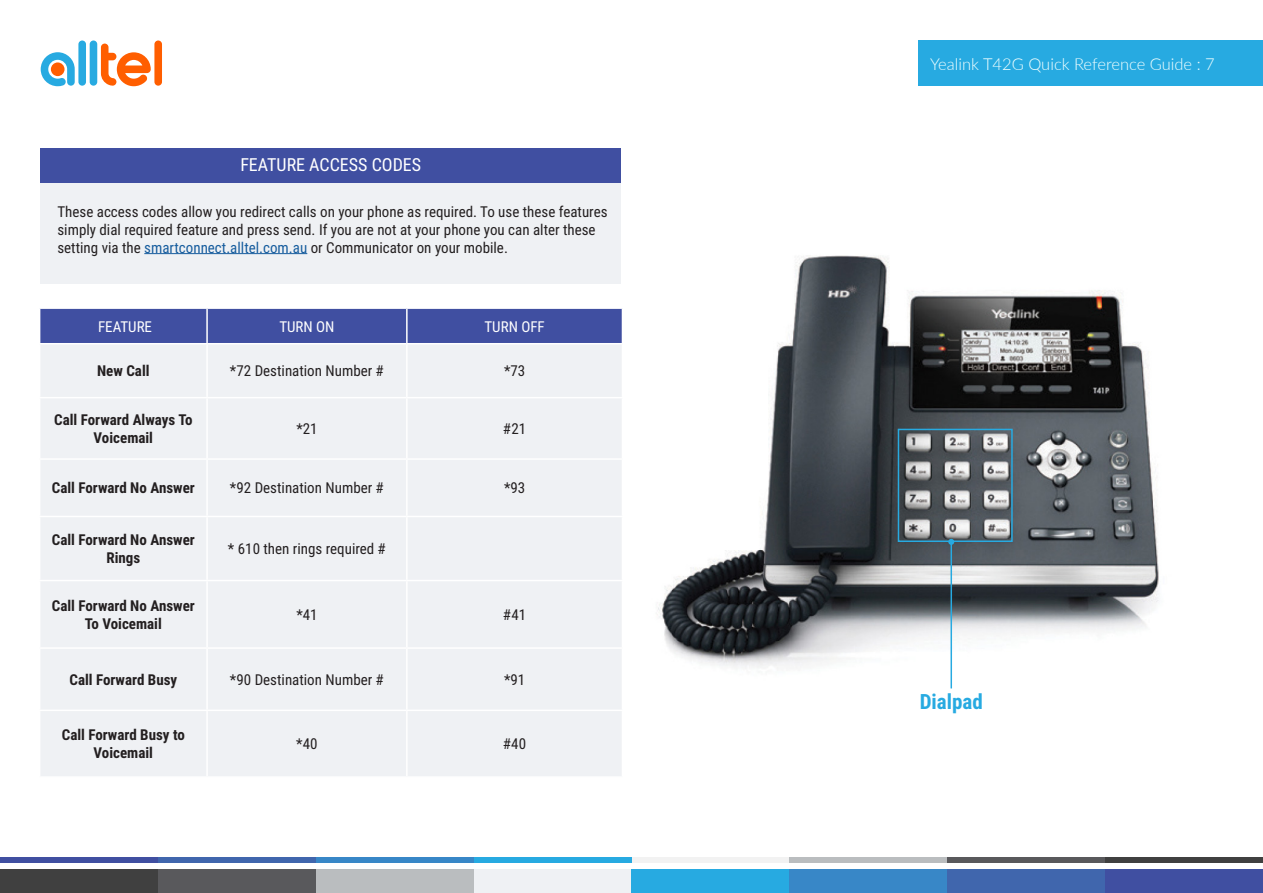
<style>
.page{position:relative;width:1263px;height:893px;background:#fff}
.page>*{position:absolute;margin:0;border:0;box-sizing:border-box;transform-origin:0 0}
.t1{font:700 21px "Roboto Condensed";color:#27aae1}
.t2{font:18px "Roboto Condensed";color:#fff}
.t3{font:300 16.5px "Lato";color:#f2ffff}
.t4{font:15px/18px "Roboto Condensed";color:#231f20}
.t5{font:700 15px/18px "Roboto Condensed";color:#231f20;text-align:center}
.t6{font:15px "Roboto Condensed";color:#fff}
.s1{color:#175d9e}
</style>
<div class="page">
<div style="left:154px;top:41px;width:8px;height:45px;background:#ff5e00;border-radius:4px"></div>
<div style="left:90px;top:41px;width:7px;height:45px;background:#27aae1;border-radius:4px"></div>
<div style="left:78px;top:41px;width:8px;height:45px;background:#27aae1;border-radius:4px"></div>
<svg style="left:41px;top:52px;width:34px;height:34px"></svg>
<svg style="left:101px;top:44px;width:50px;height:42px"></svg>
<div style="left:0;top:869px;width:158px;height:24px;background:#404040"></div>
<div style="left:158px;top:869px;width:158px;height:24px;background:#59595c"></div>
<div style="left:316px;top:869px;width:158px;height:24px;background:#babdbf"></div>
<div style="left:474px;top:869px;width:157px;height:24px;background:#eff1f4"></div>
<div style="left:1105px;top:869px;width:158px;height:24px;background:#404fa1"></div>
<div style="left:947px;top:869px;width:158px;height:24px;background:#4066ad"></div>
<div style="left:789px;top:869px;width:158px;height:24px;background:#3887c7"></div>
<div style="left:631px;top:869px;width:158px;height:24px;background:#27aae1"></div>
<div style="left:1105px;top:857px;width:158px;height:6px;background:#404040"></div>
<div style="left:947px;top:857px;width:158px;height:6px;background:#59595c"></div>
<div style="left:789px;top:857px;width:158px;height:6px;background:#babdbf"></div>
<div style="left:631px;top:857px;width:158px;height:6px;background:#f2f2f2"></div>
<div style="left:0;top:857px;width:158px;height:6px;background:#404fa1"></div>
<div style="left:158px;top:857px;width:158px;height:6px;background:#4066ad"></div>
<div style="left:316px;top:857px;width:158px;height:6px;background:#3887c7"></div>
<div style="left:474px;top:857px;width:157px;height:6px;background:#27aae1"></div>
<div style="left:816px;top:40px;width:447px;height:46px;background:#27aae1"></div>
<img style="left:657px;top:255px;width:502px;height:434px">
<div style="left:345px;top:31px;width:573px;height:68px;background:#fff"></div>
<div style="left:40px;top:148px;width:581px;height:35px;background:#404fa1"></div>
<div style="left:40px;top:183px;width:581px;height:101px;background:#eff1f4"></div>
<hr style="left:144px;top:253px;width:163px;height:1px;background:#175d9e">
<div style="left:898px;top:429px;width:115px;height:113px;border:2px solid #27aae1"></div>
<hr style="left:950px;top:542px;width:2px;height:146px;background:#27aae1">
<svg style="left:948px;top:539px;width:6px;height:6px"></svg>
<div style="left:40px;top:309px;width:582px;height:34px;background:#404fa1"></div>
<div style="left:40px;top:345px;width:582px;height:431px;background:#eff1f4"></div>
<hr style="left:206px;top:309px;width:2px;height:34px;background:#fff">
<hr style="left:406px;top:309px;width:2px;height:34px;background:#fff">
<hr style="left:206px;top:344px;width:2px;height:53px;background:#fff">
<hr style="left:406px;top:344px;width:2px;height:53px;background:#fff">
<hr style="left:39px;top:397px;width:168px;height:1px;background:#fff">
<hr style="left:207px;top:397px;width:200px;height:1px;background:#fff">
<hr style="left:206px;top:398px;width:2px;height:60px;background:#fff">
<hr style="left:407px;top:397px;width:216px;height:1px;background:#fff">
<hr style="left:406px;top:398px;width:2px;height:60px;background:#fff">
<hr style="left:39px;top:458px;width:168px;height:2px;background:#fff">
<hr style="left:207px;top:458px;width:200px;height:2px;background:#fff">
<hr style="left:206px;top:460px;width:2px;height:56px;background:#fff">
<hr style="left:407px;top:458px;width:216px;height:2px;background:#fff">
<hr style="left:406px;top:460px;width:2px;height:56px;background:#fff">
<hr style="left:39px;top:516px;width:168px;height:1px;background:#fff">
<hr style="left:207px;top:516px;width:200px;height:1px;background:#fff">
<hr style="left:206px;top:517px;width:2px;height:63px;background:#fff">
<hr style="left:407px;top:516px;width:216px;height:1px;background:#fff">
<hr style="left:406px;top:517px;width:2px;height:63px;background:#fff">
<hr style="left:39px;top:580px;width:168px;height:1px;background:#fff">
<hr style="left:207px;top:580px;width:200px;height:1px;background:#fff">
<hr style="left:206px;top:581px;width:2px;height:66px;background:#fff">
<hr style="left:407px;top:580px;width:216px;height:1px;background:#fff">
<hr style="left:406px;top:581px;width:2px;height:66px;background:#fff">
<hr style="left:39px;top:647px;width:168px;height:2px;background:#fff">
<hr style="left:207px;top:647px;width:200px;height:2px;background:#fff">
<hr style="left:206px;top:649px;width:2px;height:61px;background:#fff">
<hr style="left:407px;top:647px;width:216px;height:2px;background:#fff">
<hr style="left:406px;top:649px;width:2px;height:61px;background:#fff">
<hr style="left:39px;top:710px;width:168px;height:1px;background:#fff">
<hr style="left:207px;top:710px;width:200px;height:1px;background:#fff">
<hr style="left:206px;top:711px;width:2px;height:65px;background:#fff">
<hr style="left:407px;top:710px;width:216px;height:1px;background:#fff">
<hr style="left:406px;top:711px;width:2px;height:65px;background:#fff">
<p class="t2" style="left:240px;top:152px;width:182px">FEATURE ACCESS CODES</p>
<p class="t4" style="left:57px;top:202px;width:552px">These access codes allow you redirect calls on your phone as required. To use these features simply dial required feature and press send. If you are not at your phone you can alter these setting via the <span class="s1">smartconnect.alltel.com.au</span> or Communicator on your mobile.</p>
<p class="t6" style="left:98px;top:316px;width:56px">FEATURE</p>
<p class="t6" style="left:279px;top:316px;width:57px">TURN ON</p>
<p class="t6" style="left:484px;top:316px;width:62px">TURN OFF</p>
<p class="t5" style="left:97px;top:361px;width:54px">New Call</p>
<p class="t4" style="left:230px;top:361px;width:155px">*72 Destination Number #</p>
<p class="t4" style="left:504px;top:361px;width:23px">*73</p>
<p class="t5" style="left:54px;top:410px;width:140px">Call Forward Always To<br>Voicemail</p>
<p class="t4" style="left:296px;top:419px;width:23px">*21</p>
<p class="t4" style="left:503px;top:419px;width:24px">#21</p>
<p class="t5" style="left:52px;top:478px;width:145px">Call Forward No Answer</p>
<p class="t4" style="left:230px;top:478px;width:155px">*92 Destination Number #</p>
<p class="t4" style="left:504px;top:478px;width:23px">*93</p>
<p class="t5" style="left:52px;top:530px;width:145px">Call Forward No Answer<br>Rings</p>
<p class="t4" style="left:228px;top:539px;width:159px">* 610 then rings required #</p>
<p class="t5" style="left:52px;top:596px;width:145px">Call Forward No Answer<br>To Voicemail</p>
<p class="t4" style="left:296px;top:605px;width:23px">*41</p>
<p class="t4" style="left:503px;top:605px;width:24px">#41</p>
<p class="t5" style="left:69px;top:670px;width:109px">Call Forward Busy</p>
<p class="t4" style="left:230px;top:670px;width:155px">*90 Destination Number #</p>
<p class="t4" style="left:504px;top:670px;width:23px">*91</p>
<p class="t5" style="left:62px;top:725px;width:125px">Call Forward Busy to<br>Voicemail</p>
<p class="t4" style="left:296px;top:734px;width:23px">*40</p>
<p class="t4" style="left:503px;top:734px;width:24px">#40</p>
<p class="t3" style="left:930px;top:53px;width:286px">Yealink T42G Quick Reference Guide : 7</p>
<h1 class="t1" style="left:920px;top:687px;width:65px">Dialpad</h1>
</div>
